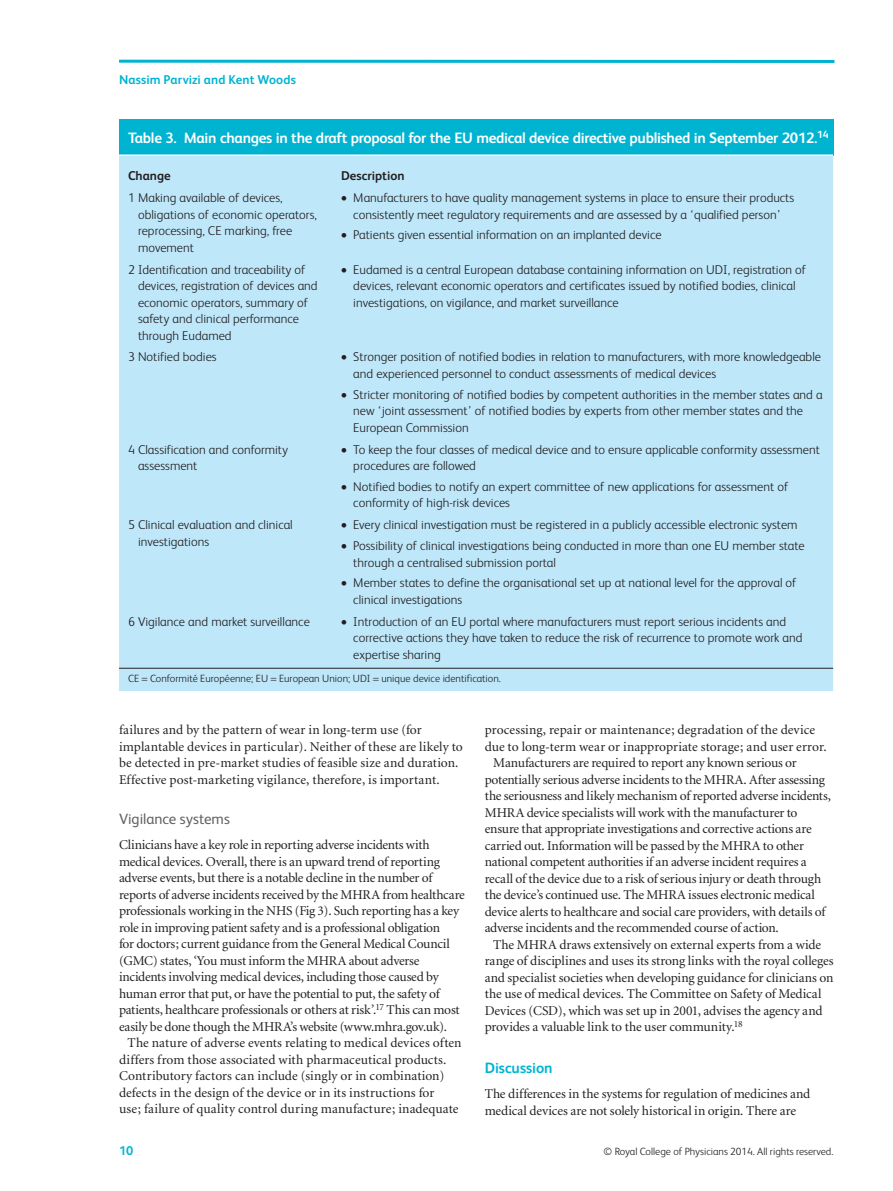
<style>
.page{position:relative;width:893px;height:1191px;background:#fff}
.page>*{position:absolute;margin:0;border:0;box-sizing:border-box;transform-origin:0 0}
.t1{font:700 15px "FS Albert";letter-spacing:-.02em;color:#fff}
.t2{font:15px "FS Albert";color:#636366}
.t3{font:700 15px "FS Albert";letter-spacing:-.005em;color:#00b4d1}
.t4{font:13.5px/16.5px "Minion";letter-spacing:-.005em;color:#231f20}
.t5{font:13.5px "Minion";letter-spacing:-.025em;color:#231f20}
.t6{font:300 12.75px/16.5px "FS Albert";color:#231f20}
.t7{font:700 12.75px "FS Albert";letter-spacing:.005em;color:#00b4d1}
.t8{font:700 12.75px "FS Albert";color:#231f20}
.t9{font:300 10.5px "FS Albert";color:#231f20}
</style>
<div class="page">
<hr style="left:119px;top:60px;width:715px;height:3px;background:#00b4d1">
<div style="left:119px;top:119px;width:714px;height:36px;background:#00b4d1"></div>
<div style="left:119px;top:156px;width:714px;height:535px;background:#bee7fa"></div>
<hr style="left:119px;top:154px;width:714px;height:2px;background:#fff">
<hr style="left:119px;top:668px;width:714px;height:1px;background:#231f20">
<svg style="left:373px;top:678px;width:6px;height:2px"></svg>
<p class="t7" style="left:119px;top:73px;width:178px">Nassim Parvizi and Kent Woods</p>
<p class="t1" style="left:128px;top:131px;width:702px">Table 3. Main changes in the draft proposal for the EU medical device directive published in September 2012.<sup>14</sup></p>
<p class="t8" style="left:128px;top:170px;width:44px">Change</p>
<p class="t8" style="left:341px;top:170px;width:65px">Description</p>
<p class="t6" style="left:138px;top:191px;width:180px;text-indent:-10px">1 Making available of devices, obligations of economic operators, reprocessing, CE marking, free movement</p>
<p class="t6" style="left:341px;top:191px;width:455px;text-align:center">• Manufacturers to have quality management systems in place to ensure their products consistently meet regulatory requirements and are assessed by a ‘qualified person’</p>
<p class="t6" style="left:341px;top:228px;width:322px">• Patients given essential information on an implanted device</p>
<p class="t6" style="left:138px;top:262px;width:181px;text-indent:-10px">2 Identification and traceability of devices, registration of devices and economic operators, summary of safety and clinical performance through Eudamed</p>
<p class="t6" style="left:353px;top:262px;width:454px;text-indent:-12px">• Eudamed is a central European database containing information on UDI, registration of devices, relevant economic operators and certificates issued by notified bodies, clinical investigations, on vigilance, and market surveillance</p>
<p class="t6" style="left:128px;top:350px;width:90px">3 Notified bodies</p>
<p class="t6" style="left:353px;top:350px;width:469px;text-indent:-12px">• Stronger position of notified bodies in relation to manufacturers, with more knowledgeable and experienced personnel to conduct assessments of medical devices</p>
<p class="t6" style="left:353px;top:387px;width:471px;text-indent:-12px">• Stricter monitoring of notified bodies by competent authorities in the member states and a new ‘joint assessment’ of notified bodies by experts from other member states and the<br>European Commission</p>
<p class="t6" style="left:138px;top:442px;width:152px;text-indent:-10px">4 Classification and conformity assessment</p>
<p class="t6" style="left:353px;top:442px;width:468px;text-indent:-12px">• To keep the four classes of medical device and to ensure applicable conformity assessment procedures are followed</p>
<p class="t6" style="left:353px;top:480px;width:437px;text-indent:-12px">• Notified bodies to notify an expert committee of new applications for assessment of conformity of high-risk devices</p>
<p class="t6" style="left:138px;top:518px;width:156px;text-indent:-10px">5 Clinical evaluation and clinical investigations</p>
<p class="t6" style="left:341px;top:518px;width:458px">• Every clinical investigation must be registered in a publicly accessible electronic system</p>
<p class="t6" style="left:353px;top:539px;width:453px;text-indent:-12px">• Possibility of clinical investigations being conducted in more than one EU member state through a centralised submission portal</p>
<p class="t6" style="left:353px;top:576px;width:445px;text-indent:-12px">• Member states to define the organisational set up at national level for the approval of clinical investigations</p>
<p class="t6" style="left:128px;top:615px;width:183px">6 Vigilance and market surveillance</p>
<p class="t6" style="left:353px;top:615px;width:451px;text-indent:-12px">• Introduction of an EU portal where manufacturers must report serious incidents and corrective actions they have taken to reduce the risk of recurrence to promote work and expertise sharing</p>
<p class="t9" style="left:128px;top:675px;width:374px">CE Conformité Européenne; EU European Union; UDI unique device identification.</p>
<p class="t4" style="left:119px;top:722px;width:345px">failures and by the pattern of wear in long-term use (for implantable devices in particular). Neither of these are likely to be detected in pre-market studies of feasible size and duration.<br>Effective post-marketing vigilance, therefore, is important.</p>
<p class="t2" style="left:119px;top:813px;width:112px">Vigilance systems</p>
<p class="t4" style="left:119px;top:837px;width:347px">Clinicians have a key role in reporting adverse incidents with medical devices. Overall, there is an upward trend of reporting adverse events, but there is a notable decline in the number of reports of adverse incidents received by the MHRA from healthcare professionals working in the NHS (Fig 3). Such reporting has a key role in improving patient safety and is a professional obligation<br>for doctors; current guidance from the General Medical Council (GMC) states, ‘You must inform the MHRA about adverse incidents involving medical devices, including those caused by human error that put, or have the potential to put, the safety of patients, healthcare professionals or others at risk’.<sup>17</sup> This can most easily be done though the MHRA’s website (www.mhra.gov.uk).</p>
<p class="t4" style="left:119px;top:1035px;width:344px;text-indent:9px">The nature of adverse events relating to medical devices often differs from those associated with pharmaceutical products.<br>Contributory factors can include (singly or in combination) defects in the design of the device or in its instructions for<br>use; failure of quality control during manufacture; inadequate</p>
<p class="t4" style="left:485px;top:722px;width:332px">processing, repair or maintenance; degradation of the device</p>
<p class="t4" style="left:485px;top:739px;width:343px">due to long-term wear or inappropriate storage; and user error.</p>
<p class="t4" style="left:493px;top:755px;width:305px">Manufacturers are required to report any known serious or</p>
<p class="t4" style="left:485px;top:772px;width:342px">potentially serious adverse incidents to the MHRA. After assessing</p>
<p class="t4" style="left:485px;top:788px;width:348px">the seriousness and likely mechanism of reported adverse incidents,</p>
<p class="t4" style="left:485px;top:805px;width:314px">MHRA device specialists will work with the manufacturer to</p>
<p class="t5" style="left:485px;top:823px;width:328px">ensure that appropriate investigations and corrective actions are</p>
<p class="t4" style="left:485px;top:838px;width:321px">carried out. Information will be passed by the MHRA to other</p>
<p class="t4" style="left:485px;top:854px;width:324px">national competent authorities if an adverse incident requires a</p>
<p class="t4" style="left:485px;top:871px;width:338px">recall of the device due to a risk of serious injury or death through</p>
<p class="t4" style="left:485px;top:887px;width:332px">the device’s continued use. The MHRA issues electronic medical</p>
<p class="t4" style="left:485px;top:904px;width:342px">device alerts to healthcare and social care providers, with details of</p>
<p class="t4" style="left:485px;top:920px;width:296px">adverse incidents and the recommended course of action.</p>
<p class="t4" style="left:493px;top:937px;width:329px">The MHRA draws extensively on external experts from a wide</p>
<p class="t4" style="left:485px;top:953px;width:350px">range of disciplines and uses its strong links with the royal colleges</p>
<p class="t4" style="left:485px;top:970px;width:350px">and specialist societies when developing guidance for clinicians on</p>
<p class="t4" style="left:485px;top:986px;width:338px">the use of medical devices. The Committee on Safety of Medical</p>
<p class="t4" style="left:485px;top:1003px;width:339px">Devices (CSD), which was set up in 2001, advises the agency and</p>
<p class="t4" style="left:485px;top:1019px;width:259px">provides a valuable link to the user community.<sup>18</sup></p>
<p class="t3" style="left:485px;top:1061px;width:69px">Discussion</p>
<p class="t4" style="left:485px;top:1086px;width:327px">The differences in the systems for regulation of medicines and medical devices are not solely historical in origin. There are</p>
<p class="t7" style="left:119px;top:1144px;width:16px">10</p>
<p class="t9" style="left:604px;top:1147px;width:231px">© Royal College of Physicians 2014. All rights reserved.</p>
</div>
